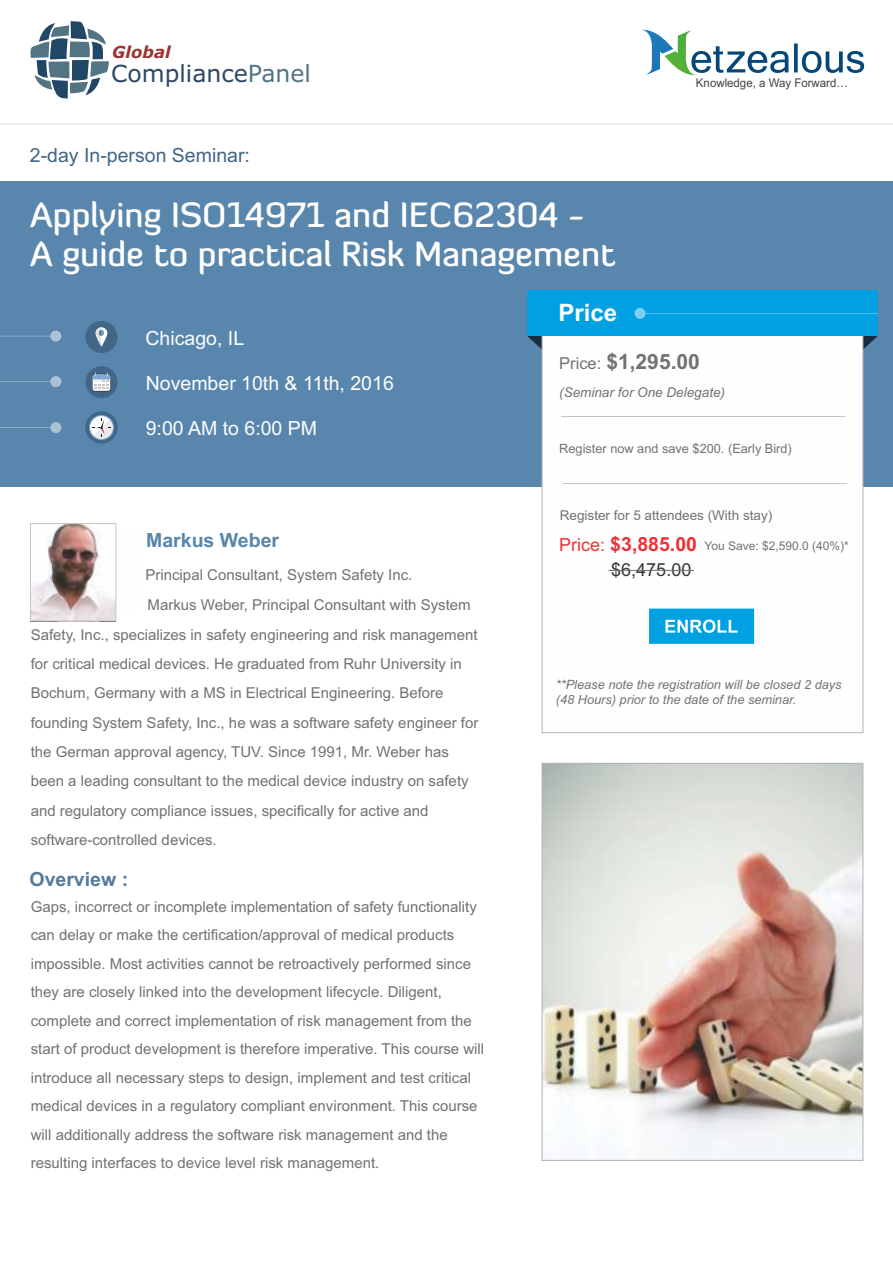
<style>
.page{position:relative;width:893px;height:1262px;background:#fff}
.page>*{position:absolute;margin:0;border:0;box-sizing:border-box;transform-origin:0 0}
.t1{font:500 34.5px/39px "Diavlo";color:#fefefe}
.t2{font:700 24px "Arial";color:#fefefe}
.t3{font:23.55px "Verdana";color:#2c4865}
.t4{font:700 21px "Arial";color:#727271}
.t5{font:19.5px "Arial";color:#fefefe}
.t6{font:19.5px "Arial";color:#416687}
.t7{font:700 19.5px "Arial";color:#5986ac}
.t8{font:700 19.5px "Arial";color:#537a9d}
.t9{font:18px "Arial";color:#373435}
.t10{font:italic 700 16.5px "Verdana";color:#9c3534}
.t11{font:15px/28.5px "Arial";color:#727271}
.t12{font:13.5px "Arial";color:#727271}
.t13{font:italic 13.5px "Arial";color:#727271}
.t14{font:italic 12.75px/14.2px "Arial";color:#727271}
.t15{font:12.75px "Arial";color:#727271}
.t16{font:12px "Arial";color:#727271}
.t17{font:12px "Arial";color:#434242;scale:.96 1}
.s1{color:#527483}
.s2{font-weight:400;font-size:16.5px}
.s3{font-size:18px;color:#ed3237}
.s4{font-weight:700;font-size:19.5px;color:#ed3237}
</style>
<div class="page">
<div style="left:0;top:181px;width:893px;height:306px;background:#5986ac"></div>
<hr style="left:0;top:123px;width:893px;height:1px;background:#ebecec">
<div style="left:50px;top:330px;width:11px;height:11px;background:#abc1d4;border-radius:5px"></div>
<div style="left:50px;top:376px;width:11px;height:11px;background:#abc1d4;border-radius:5px"></div>
<div style="left:50px;top:422px;width:11px;height:11px;background:#abc1d4;border-radius:5px"></div>
<svg style="left:527px;top:336px;width:14px;height:13px"></svg>
<svg style="left:863px;top:336px;width:14px;height:15px"></svg>
<svg style="left:642px;top:29px;width:222px;height:47px"></svg>
<div style="left:85px;top:411px;width:33px;height:32px;background:#416687;border-radius:50%"></div>
<svg style="left:89px;top:415px;width:25px;height:25px"></svg>
<div style="left:85px;top:366px;width:32px;height:32px;background:#416687;border-radius:50%"></div>
<svg style="left:92px;top:372px;width:19px;height:19px"></svg>
<div style="left:85px;top:321px;width:32px;height:32px;background:#416687;border-radius:50%"></div>
<svg style="left:96px;top:327px;width:11px;height:20px"></svg>
<svg style="left:96px;top:327px;width:8px;height:19px"></svg>
<svg style="left:541px;top:336px;width:322px;height:397px"></svg>
<svg style="left:649px;top:608px;width:105px;height:36px;background:#22ace6"></svg>
<div style="left:527px;top:291px;width:350px;height:45px;background:#00a0e3"></div>
<div style="left:634px;top:308px;width:11px;height:11px;background:#7ecef0;border-radius:5px"></div>
<img style="left:32px;top:525px;width:82px;height:94px">
<div style="left:30px;top:523px;width:86px;height:98px;border:1px solid #c5c6c6"></div>
<hr style="left:560px;top:416px;width:284px;height:1px;background:#c5c6c6">
<svg style="left:30px;top:21px;width:79px;height:78px"></svg>
<hr style="left:563px;top:483px;width:284px;height:1px;background:#c5c6c6">
<hr style="left:608px;top:570px;width:86px;height:1px;background:#727271">
<img style="left:543px;top:765px;width:318px;height:393px">
<div style="left:541px;top:763px;width:322px;height:397px;border:1px solid #b2b3b3"></div>
<p class="t10" style="left:112px;top:45px;width:60px">Global</p>
<h3 class="t3" style="left:111px;top:64px;width:201px">Compliance<span class="s1">Panel</span></h3>
<h3 class="t6" style="left:30px;top:148px;width:221px">2-day In-person Seminar:</h3>
<h1 class="t1" style="left:30px;top:199px;width:586px">Applying ISO14971 and IEC62304 -<br>A guide to practical Risk Management</h1>
<h2 class="t2" style="left:558px;top:303px;width:60px">Price</h2>
<p class="t17" style="left:696px;top:78px;width:160px">Knowledge, a Way Forward…</p>
<h3 class="t5" style="left:145px;top:330px;width:100px">Chicago, IL</h3>
<h3 class="t5" style="left:146px;top:375px;width:249px">November 10th &amp; 11th, 2016</h3>
<h3 class="t5" style="left:146px;top:421px;width:173px">9:00 AM to 6:00 PM</h3>
<h3 class="t7" style="left:146px;top:533px;width:134px">Markus Weber</h3>
<p class="t11" style="left:145px;top:562px;width:268px">Principal Consultant, System Safety Inc.</p>
<p class="t11" style="left:31px;top:592px;width:449px;line-height:29.2px;text-indent:117px">Markus Weber, Principal Consultant with System Safety, Inc., specializes in safety engineering and risk management for critical medical devices. He graduated from Ruhr University in Bochum, Germany with a MS in Electrical Engineering. Before founding System Safety, Inc., he was a software safety engineer for the German approval agency, TUV. Since 1991, Mr. Weber has been a leading consultant to the medical device industry on safety and regulatory compliance issues, specifically for active and software-controlled devices.</p>
<h3 class="t8" style="left:29px;top:872px;width:100px">Overview :</h3>
<p class="t11" style="left:31px;top:893px;width:455px">Gaps, incorrect or incomplete implementation of safety functionality can delay or make the certification/approval of medical products impossible. Most activities cannot be retroactively performed since they are closely linked into the development lifecycle. Diligent, complete and correct implementation of risk management from the start of product development is therefore imperative. This course will introduce all necessary steps to design, implement and test critical medical devices in a regulatory compliant environment. This course will additionally address the software risk management and the resulting interfaces to device level risk management.</p>
<h3 class="t4" style="left:559px;top:353px;width:142px"><span class="s2">Price:</span> $1,295.00</h3>
<p class="t13" style="left:559px;top:387px;width:167px">(Seminar for One Delegate)</p>
<p class="t15" style="left:559px;top:444px;width:234px">Register now and save $200. (Early Bird)</p>
<p class="t12" style="left:560px;top:509px;width:214px">Register for 5 attendees (With stay)</p>
<p class="t16" style="left:559px;top:541px;width:291px"><span class="s3">Price:</span> <span class="s4">$3,885.00</span> You Save: $2,590.0 (40%)*</p>
<p class="t9" style="left:611px;top:563px;width:82px">$6,475.00</p>
<p class="t14" style="left:556px;top:679px;width:287px">**Please note the registration will be closed 2 days (48 Hours) prior to the date of the seminar.</p>
</div>
